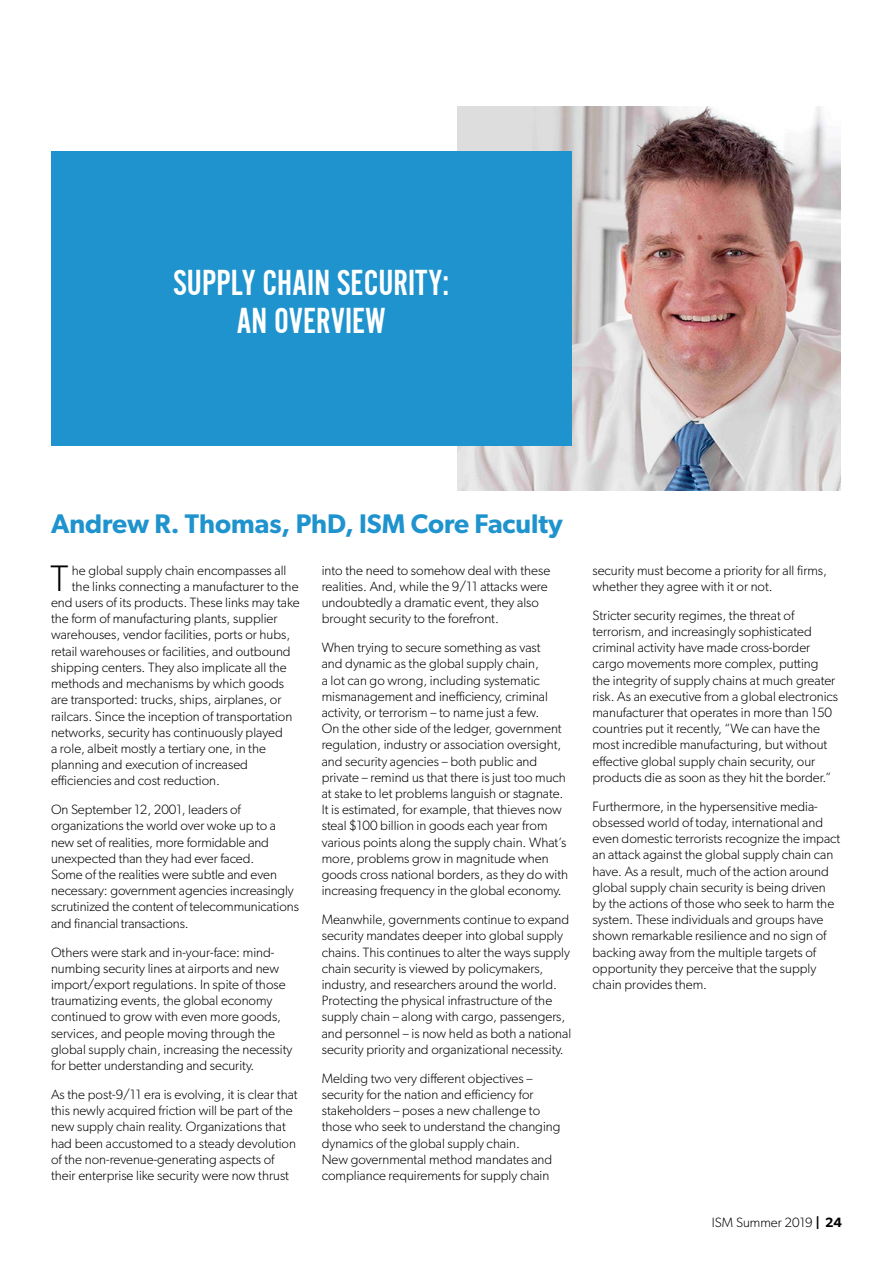
<style>
.page{position:relative;width:893px;height:1263px;background:#fff}
.page>*{position:absolute;margin:0;border:0;box-sizing:border-box;transform-origin:0 0}
.t1{font:37.5px/37.5px "Alternate Got No 2 D";color:#fff;text-align:center}
.t2{font:300 37.05px "Gibson";color:#000}
.t3{font:600 27px "Gibson";color:#1f93cd}
.t4{font:300 13.5px/16.2px "Gibson";color:#000}
.s1{font-weight:600}
</style>
<div class="page">
<img style="left:457px;top:106px;width:384px;height:384px">
<div style="left:51px;top:151px;width:520px;height:294px;background:#1f93cd"></div>
<h1 class="t1" style="left:173px;top:265px;width:278px">SUPPLY CHAIN SECURITY:<br>AN OVERVIEW</h1>
<h3 class="t3" style="left:51px;top:507px;width:513px">Andrew R. Thomas, PhD, ISM Core Faculty</h3>
<h2 class="t2" style="left:51px;top:556px;width:19px">T</h2>
<p class="t4" style="left:72px;top:562px;width:216px">he global supply chain encompasses all</p>
<p class="t4" style="left:322px;top:562px;width:230px">into the need to somehow deal with these realities. And, while the 9/11 attacks were undoubtedly a dramatic event, they also brought security to the forefront.</p>
<p class="t4" style="left:322px;top:639px;width:248px">When trying to secure something as vast<br>and dynamic as the global supply chain,<br>a lot can go wrong, including systematic mismanagement and inefficiency, criminal activity, or terrorism – to name just a few.<br>On the other side of the ledger, government regulation, industry or association oversight, and security agencies – both public and private – remind us that there is just too much at stake to let problems languish or stagnate.<br>It is estimated, for example, that thieves now steal $100 billion in goods each year from various points along the supply chain. What’s more, problems grow in magnitude when goods cross national borders, as they do with increasing frequency in the global economy.</p>
<p class="t4" style="left:322px;top:911px;width:251px">Meanwhile, governments continue to expand security mandates deeper into global supply chains. This continues to alter the ways supply chain security is viewed by policymakers, industry, and researchers around the world.<br>Protecting the physical infrastructure of the supply chain – along with cargo, passengers, and personnel – is now held as both a national security priority and organizational necessity.</p>
<p class="t4" style="left:322px;top:1070px;width:240px">Melding two very different objectives – security for the nation and efficiency for stakeholders – poses a new challenge to those who seek to understand the changing dynamics of the global supply chain.<br>New governmental method mandates and compliance requirements for supply chain</p>
<p class="t4" style="left:72px;top:578px;width:228px">the links connecting a manufacturer to the</p>
<p class="t4" style="left:51px;top:594px;width:250px">end users of its products. These links may take</p>
<p class="t4" style="left:51px;top:610px;width:228px">the form of manufacturing plants, supplier</p>
<p class="t4" style="left:51px;top:627px;width:241px">warehouses, vendor facilities, ports or hubs,</p>
<p class="t4" style="left:51px;top:643px;width:241px">retail warehouses or facilities, and outbound</p>
<p class="t4" style="left:51px;top:659px;width:237px">shipping centers. They also implicate all the</p>
<p class="t4" style="left:51px;top:675px;width:235px">methods and mechanisms by which goods</p>
<p class="t4" style="left:51px;top:691px;width:232px">are transported: trucks, ships, airplanes, or</p>
<p class="t4" style="left:51px;top:708px;width:243px">railcars. Since the inception of transportation</p>
<p class="t4" style="left:51px;top:724px;width:233px">networks, security has continuously played</p>
<p class="t4" style="left:51px;top:740px;width:216px">a role, albeit mostly a tertiary one, in the</p>
<p class="t4" style="left:51px;top:756px;width:199px">planning and execution of increased</p>
<p class="t4" style="left:51px;top:772px;width:170px">efficiencies and cost reduction.</p>
<p class="t4" style="left:51px;top:801px;width:249px">On September 12, 2001, leaders of organizations the world over woke up to a new set of realities, more formidable and unexpected than they had ever faced.<br>Some of the realities were subtle and even necessary: government agencies increasingly scrutinized the content of telecommunications and financial transactions.</p>
<p class="t4" style="left:51px;top:944px;width:243px">Others were stark and in-your-face: mind&shy;numbing security lines at airports and new import/export regulations. In spite of those traumatizing events, the global economy continued to grow with even more goods, services, and people moving through the global supply chain, increasing the necessity for better understanding and security.</p>
<p class="t4" style="left:51px;top:1086px;width:248px">As the post-9/11 era is evolving, it is clear that this newly acquired friction will be part of the new supply chain reality. Organizations that had been accustomed to a steady devolution of the non-revenue-generating aspects of their enterprise like security were now thrust</p>
<p class="t4" style="left:592px;top:562px;width:236px">security must become a priority for all firms, whether they agree with it or not.</p>
<p class="t4" style="left:592px;top:607px;width:247px">Stricter security regimes, the threat of terrorism, and increasingly sophisticated criminal activity have made cross-border cargo movements more complex, putting the integrity of supply chains at much greater risk. As an executive from a global electronics manufacturer that operates in more than 150 countries put it recently, “We can have the most incredible manufacturing, but without effective global supply chain security, our products die as soon as they hit the border.”</p>
<p class="t4" style="left:592px;top:798px;width:249px">Furthermore, in the hypersensitive media&shy;obsessed world of today, international and even domestic terrorists recognize the impact an attack against the global supply chain can have. As a result, much of the action around global supply chain security is being driven by the actions of those who seek to harm the system. These individuals and groups have shown remarkable resilience and no sign of backing away from the multiple targets of opportunity they perceive that the supply chain provides them.</p>
<p class="t4" style="left:712px;top:1214px;width:132px">ISM Summer 2019 <span class="s1">| 24</span></p>
</div>
